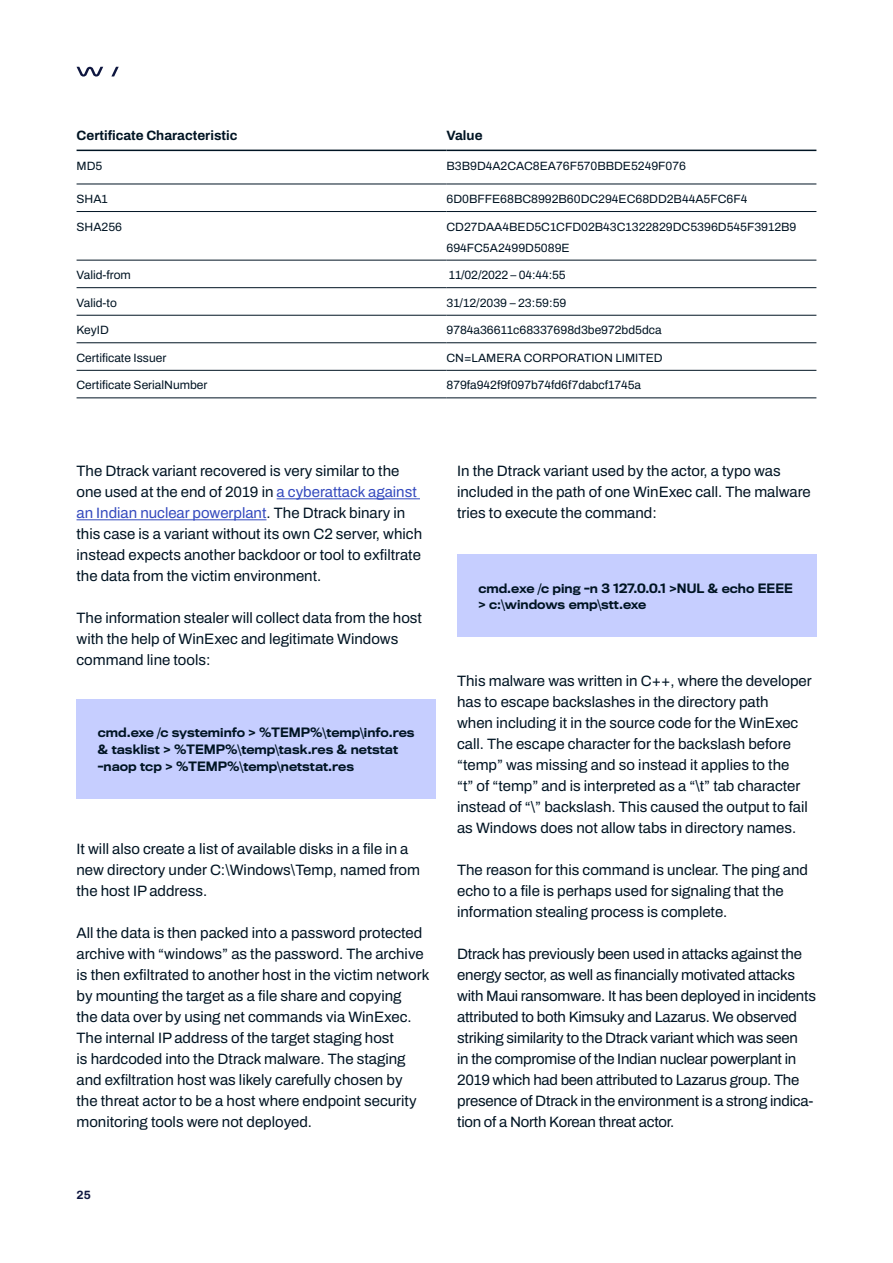
<style>
.page{position:relative;width:893px;height:1263px;background:#fff}
.page>*{position:absolute;margin:0;border:0;box-sizing:border-box;transform-origin:0 0}
.t1{font:15px/21px "Archivo";color:#001423}
.t2{font:700 13.5px "Archivo";color:#001423}
.t3{font:12px/21px "Archivo";color:#001423}
.t4{font:500 12px/16.8px "Titling Gothic FB Normal";color:#001423}
.t5{font:700 12px "Archivo";color:#0e163f}
.s1{color:#344abe}
</style>
<div class="page">
<hr style="left:446px;top:184px;width:370px;height:1px;background:#001423">
<hr style="left:77px;top:211px;width:369px;height:1px;background:#001423">
<hr style="left:446px;top:211px;width:370px;height:1px;background:#001423">
<hr style="left:77px;top:260px;width:369px;height:1px;background:#001423">
<hr style="left:446px;top:260px;width:370px;height:1px;background:#001423">
<hr style="left:77px;top:287px;width:369px;height:1px;background:#001423">
<hr style="left:446px;top:287px;width:370px;height:1px;background:#001423">
<hr style="left:77px;top:315px;width:369px;height:1px;background:#001423">
<hr style="left:446px;top:315px;width:370px;height:1px;background:#001423">
<hr style="left:77px;top:342px;width:369px;height:1px;background:#001423">
<hr style="left:446px;top:342px;width:370px;height:1px;background:#001423">
<hr style="left:77px;top:370px;width:369px;height:1px;background:#001423">
<hr style="left:446px;top:370px;width:370px;height:1px;background:#001423">
<hr style="left:77px;top:397px;width:369px;height:1px;background:#001423">
<hr style="left:446px;top:397px;width:370px;height:1px;background:#001423">
<hr style="left:77px;top:184px;width:369px;height:1px;background:#001423">
<hr style="left:77px;top:150px;width:369px;height:1px;background:#001423">
<hr style="left:446px;top:150px;width:370px;height:1px;background:#001423">
<hr style="left:277px;top:498px;width:143px;height:1px;background:#344abe">
<hr style="left:77px;top:519px;width:190px;height:1px;background:#344abe">
<svg style="left:77px;top:67px;width:26px;height:10px"></svg>
<svg style="left:111px;top:67px;width:8px;height:9px"></svg>
<div style="left:77px;top:699px;width:359px;height:99px;background:#c6ceff"></div>
<div style="left:457px;top:555px;width:359px;height:82px;background:#c6ceff"></div>
<p class="t2" style="left:77px;top:126px;width:162px">Certificate Characteristic</p>
<p class="t2" style="left:446px;top:126px;width:38px">Value</p>
<p class="t3" style="left:77px;top:156px;width:27px">MD5</p>
<p class="t3" style="left:446px;top:156px;width:241px">B3B9D4A2CAC8EA76F570BBDE5249F076</p>
<p class="t3" style="left:77px;top:188px;width:33px">SHA1</p>
<p class="t3" style="left:446px;top:188px;width:302px">6D0BFFE68BC8992B60DC294EC68DD2B44A5FC6F4</p>
<p class="t3" style="left:77px;top:216px;width:47px">SHA256</p>
<p class="t3" style="left:446px;top:216px;width:351px">CD27DAA4BED5C1CFD02B43C1322829DC5396D545F3912B9<br>694FC5A2499D5089E</p>
<p class="t3" style="left:77px;top:265px;width:56px">Valid-from</p>
<p class="t3" style="left:449px;top:265px;width:118px">11/02/2022 – 04:44:55</p>
<p class="t3" style="left:77px;top:292px;width:42px">Valid-to</p>
<p class="t3" style="left:446px;top:292px;width:121px">31/12/2039 – 23:59:59</p>
<p class="t3" style="left:77px;top:320px;width:34px">KeyID</p>
<p class="t3" style="left:446px;top:320px;width:217px">9784a36611c68337698d3be972bd5dca</p>
<p class="t3" style="left:77px;top:347px;width:91px">Certificate Issuer</p>
<p class="t3" style="left:446px;top:347px;width:218px">CN=LAMERA CORPORATION LIMITED</p>
<p class="t3" style="left:77px;top:375px;width:132px">Certificate SerialNumber</p>
<p class="t3" style="left:446px;top:375px;width:196px">879fa942f9f097b74fd6f7dabcf1745a</p>
<p class="t1" style="left:77px;top:460px;width:347px">The Dtrack variant recovered is very similar to the one used at the end of 2019 in <span class="s1">a cyberattack against an Indian nuclear powerplant</span>. The Dtrack binary in this case is a variant without its own C2 server, which instead expects another backdoor or tool to exfiltrate the data from the victim environment.</p>
<p class="t1" style="left:77px;top:607px;width:347px">The information stealer will collect data from the host with the help of WinExec and legitimate Windows command line tools:</p>
<p class="t4" style="left:98px;top:724px;width:318px">cmd.exe /c systeminfo &gt; %TEMP%\temp\info.res &amp; tasklist &gt; %TEMP%\temp\task.res &amp; netstat -naop tcp &gt; %TEMP%\temp\netstat.res</p>
<p class="t1" style="left:77px;top:838px;width:345px">It will also create a list of available disks in a file in a new directory under C:\Windows\Temp, named from the host IP address.</p>
<p class="t1" style="left:77px;top:922px;width:354px">All the data is then packed into a password protected archive with “windows” as the password. The archive is then exfiltrated to another host in the victim network by mounting the target as a file share and copying<br>the data over by using net commands via WinExec.<br>The internal IP address of the target staging host<br>is hardcoded into the Dtrack malware. The staging and exfiltration host was likely carefully chosen by<br>the threat actor to be a host where endpoint security monitoring tools were not deployed.</p>
<p class="t5" style="left:77px;top:1185px;width:16px">25</p>
<p class="t1" style="left:457px;top:460px;width:355px">In the Dtrack variant used by the actor, a typo was included in the path of one WinExec call. The malware tries to execute the command:</p>
<p class="t4" style="left:478px;top:580px;width:316px">cmd.exe /c ping -n 3 127.0.0.1 &gt;NUL &amp; echo EEEE &gt; c:\windows emp\stt.exe</p>
<p class="t1" style="left:457px;top:670px;width:356px">This malware was written in C++, where the developer has to escape backslashes in the directory path<br>when including it in the source code for the WinExec call. The escape character for the backslash before “temp” was missing and so instead it applies to the<br>“t” of “temp” and is interpreted as a “\t” tab character instead of “\” backslash. This caused the output to fail as Windows does not allow tabs in directory names.</p>
<p class="t1" style="left:457px;top:859px;width:352px">The reason for this command is unclear. The ping and echo to a file is perhaps used for signaling that the information stealing process is complete.</p>
<p class="t1" style="left:457px;top:943px;width:360px">Dtrack has previously been used in attacks against the energy sector, as well as financially motivated attacks with Maui ransomware. It has been deployed in incidents attributed to both Kimsuky and Lazarus. We observed striking similarity to the Dtrack variant which was seen<br>in the compromise of the Indian nuclear powerplant in 2019 which had been attributed to Lazarus group. The presence of Dtrack in the environment is a strong indica&shy;tion of a North Korean threat actor.</p>
</div>
